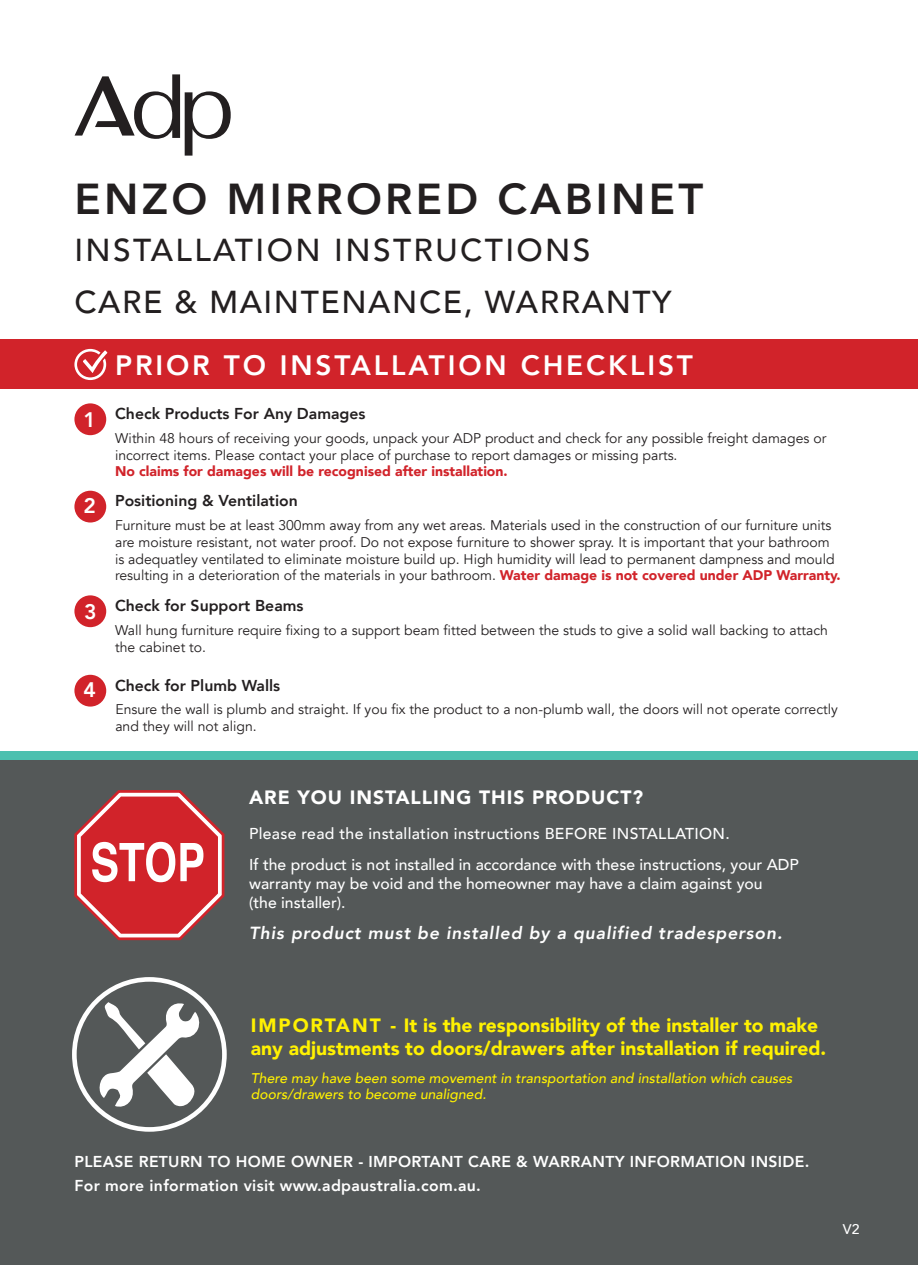
<style>
.page{position:relative;width:918px;height:1265px;background:#fff}
.page>*{position:absolute;margin:0;border:0;box-sizing:border-box;transform-origin:0 0}
.t1{font:800 43.23px "Avenir";letter-spacing:.075em;color:#231f20}
.t2{font:500 31.68px "Avenir";letter-spacing:.05em;color:#231f20}
.t3{font:500 31.68px "Avenir";letter-spacing:.075em;color:#231f20}
.t4{font:800 28px "Avenir";letter-spacing:.1em;color:#fff}
.t5{font:800 21px "Avenir";color:#fff}
.t6{font:900 19.25px/23.1px "Avenir";color:#fff101}
.t7{font:900 19.25px "Avenir";letter-spacing:.05em;color:#fff}
.t8{font:italic 800 17.5px "Avenir";letter-spacing:.05em;color:#fff}
.t9{font:500 15.75px/18.9px "Avenir";color:#fff}
.t10{font:800 15.75px/24.5px "Avenir";letter-spacing:.02em;color:#fff}
.t11{font:800 15.75px "Avenir";color:#231f20}
.t12{font:500 15.75px "Avenir";letter-spacing:.02em;color:#fff}
.Basic1{font:14px/16.8px "Avenir";color:#231f20}
.t13{font:italic 500 14px/16.8px "Avenir";color:#fff101}
.t14{font:900 14px "Avenir";color:#d1232a}
.t15{font:500 14px "Avenir";color:#fff}
.s1{font-weight:900;color:#d1232a}
</style>
<div class="page">
<div style="left:0;top:340px;width:918px;height:49px;background:#d1232a"></div>
<div style="left:74px;top:349px;width:32px;height:31px;border:3px solid #fff;border-radius:50%"></div>
<svg style="left:79px;top:348px;width:29px;height:30px"></svg>
<div style="left:74px;top:403px;width:32px;height:32px;background:#d1232a;border-radius:50%"></div>
<div style="left:74px;top:491px;width:32px;height:32px;background:#d1232a;border-radius:50%"></div>
<div style="left:74px;top:595px;width:32px;height:32px;background:#d1232a;border-radius:50%"></div>
<div style="left:74px;top:675px;width:32px;height:32px;background:#d1232a;border-radius:50%"></div>
<div style="left:0;top:752px;width:918px;height:513px;background:#545858"></div>
<div style="left:0;top:752px;width:918px;height:8px;background:#4cc0af"></div>
<svg style="left:74px;top:790px;width:151px;height:151px"></svg>
<svg style="left:97px;top:1001px;width:103px;height:108px"></svg>
<div style="left:72px;top:977px;width:155px;height:155px;border:5px solid #fff;border-radius:50%"></div>
<svg style="left:75px;top:74px;width:156px;height:82px"></svg>
<p class="t1" style="left:74px;top:165px;width:630px">ENZO MIRRORED CABINET</p>
<p class="t3" style="left:74px;top:223px;width:517px">INSTALLATION INSTRUCTIONS</p>
<p class="t2" style="left:74px;top:275px;width:599px">CARE &amp; MAINTENANCE, WARRANTY</p>
<p class="t4" style="left:115px;top:344px;width:579px">PRIOR TO INSTALLATION CHECKLIST</p>
<p class="t11" style="left:115px;top:401px;width:252px">Check Products For Any Damages</p>
<p class="Basic1" style="left:115px;top:430px;width:713px">Within 48 hours of receiving your goods, unpack your ADP product and check for any possible freight damages or incorrect items. Please contact your place of purchase to report damages or missing parts.</p>
<p class="t14" style="left:115px;top:459px;width:394px">No claims for damages will be recognised after installation.</p>
<p class="t5" style="left:84px;top:403px;width:14px">1</p>
<p class="t5" style="left:83px;top:490px;width:14px">2</p>
<p class="t11" style="left:115px;top:489px;width:184px">Positioning &amp; Ventilation</p>
<p class="Basic1" style="left:115px;top:517px;width:727px">Furniture must be at least 300mm away from any wet areas. Materials used in the construction of our furniture units are moisture resistant, not water proof. Do not expose furniture to shower spray. It is important that your bathroom is adequatley ventilated to eliminate moisture build up. High humidity will lead to permanent dampness and mould resulting in a deterioration of the materials in your bathroom. <span class="s1">Water damage is not covered under ADP Warranty.</span></p>
<p class="t5" style="left:84px;top:595px;width:14px">3</p>
<p class="t11" style="left:115px;top:593px;width:190px">Check for Support Beams</p>
<p class="Basic1" style="left:115px;top:622px;width:714px">Wall hung furniture require fixing to a support beam fitted between the studs to give a solid wall backing to attach the cabinet to.</p>
<p class="t5" style="left:83px;top:674px;width:14px">4</p>
<p class="t11" style="left:115px;top:673px;width:167px">Check for Plumb Walls</p>
<p class="Basic1" style="left:115px;top:701px;width:724px">Ensure the wall is plumb and straight. If you fix the product to a non-plumb wall, the doors will not operate correctly and they will not align.</p>
<p class="t7" style="left:249px;top:781px;width:396px">ARE YOU INSTALLING THIS PRODUCT?</p>
<p class="t12" style="left:249px;top:820px;width:482px">Please read the installation instructions BEFORE INSTALLATION.</p>
<p class="t9" style="left:249px;top:854px;width:551px">If the product is not installed in accordance with these instructions, your ADP warranty may be void and the homeowner may have a claim against you<br>(the installer).</p>
<p class="t8" style="left:249px;top:922px;width:535px">This product must be installed by a qualified tradesperson.</p>
<p class="t6" style="left:251px;top:1013px;width:577px">IMPORTANT - It is the responsibility of the installer to make any adjustments to doors/drawers after installation if required.</p>
<p class="t13" style="left:251px;top:1070px;width:543px">There may have been some movement in transportation and installation which causes doors/drawers to become unaligned.</p>
<p class="t10" style="left:74px;top:1149px;width:736px">PLEASE RETURN TO HOME OWNER - IMPORTANT CARE &amp; WARRANTY INFORMATION INSIDE.<br>For more information visit www.adpaustralia.com.au.</p>
<p class="t15" style="left:843px;top:1217px;width:18px">V2</p>
</div>
